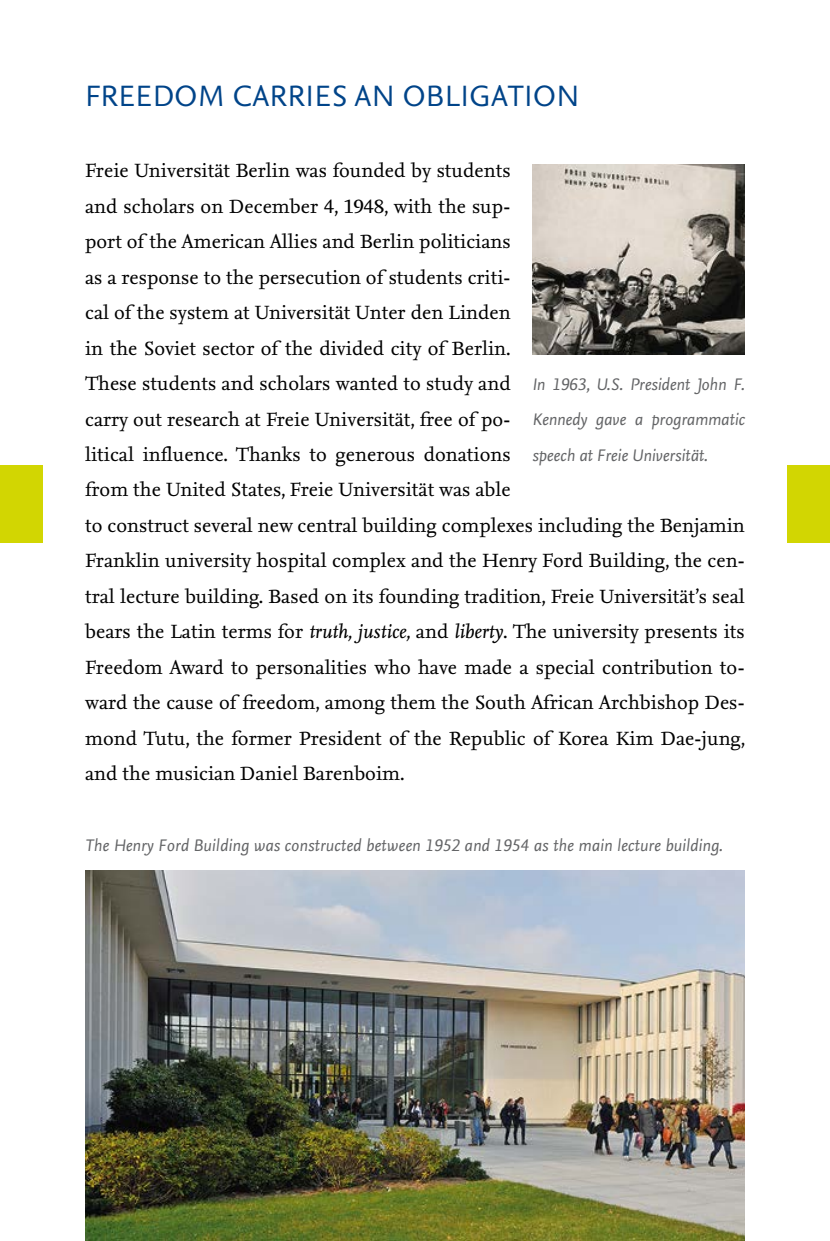
<style>
.page{position:relative;width:830px;height:1241px;background:#fff}
.page>*{position:absolute;margin:0;border:0;box-sizing:border-box;transform-origin:0 0}
.t1{font:30.75px "Nexus Sans OT";letter-spacing:.01em;color:#004489}
.t2{font:20px/35.5px "Nexus Serif TF";color:#000}
.t3{font:italic 17.5px/35.5px "Nexus Sans OT";color:#646567;text-align:justify}
.s1{font-style:italic}
</style>
<div class="page">
<img style="left:85px;top:870px;width:659px;height:370px">
<img style="left:532px;top:164px;width:212px;height:190px">
<div style="left:787px;top:465px;width:42px;height:78px;background:#d2d602"></div>
<div style="left:0;top:465px;width:43px;height:78px;background:#d2d602"></div>
<hr style="left:829px;top:465px;width:1px;height:78px;background:#d2d602">
<h1 class="t1" style="left:85px;top:77px;width:495px">FREEDOM CARRIES AN OBLIGATION</h1>
<p class="t2" style="left:85px;top:153px;width:661px">Freie Universität Berlin was founded by students<br>and scholars on December 4, 1948, with the sup-<br>port of the American Allies and Berlin politicians<br>as a response to the persecution of students criti-<br>cal of the system at Universität Unter den Linden<br>in the Soviet sector of the divided city of Berlin.<br>These students and scholars wanted to study and<br>carry out research at Freie Universität, free of po-<br>litical influence. Thanks to generous donations<br>from the United States, Freie Universität was able<br>to construct several new central building complexes including the Benjamin Franklin university hospital complex and the Henry Ford Building, the cen&shy;tral lecture building. Based on its founding tradition, Freie Universität’s seal bears the Latin terms for <span class="s1">truth, justice,</span> and <span class="s1">liberty</span>. The university presents its Freedom Award to personalities who have made a special contribution to&shy;ward the cause of freedom, among them the South African Archbishop Des&shy;mond Tutu, the former President of the Republic of Korea Kim Dae-jung, and the musician Daniel Barenboim.</p>
<p class="t3" style="left:531px;top:366px;width:214px">In 1963, U.S. President John F.<br>Kennedy gave a programmatic speech at Freie Universität.</p>
<p class="t3" style="left:85px;top:827px;width:638px">The Henry Ford Building was constructed between 1952 and 1954 as the main lecture building.</p>
</div>
